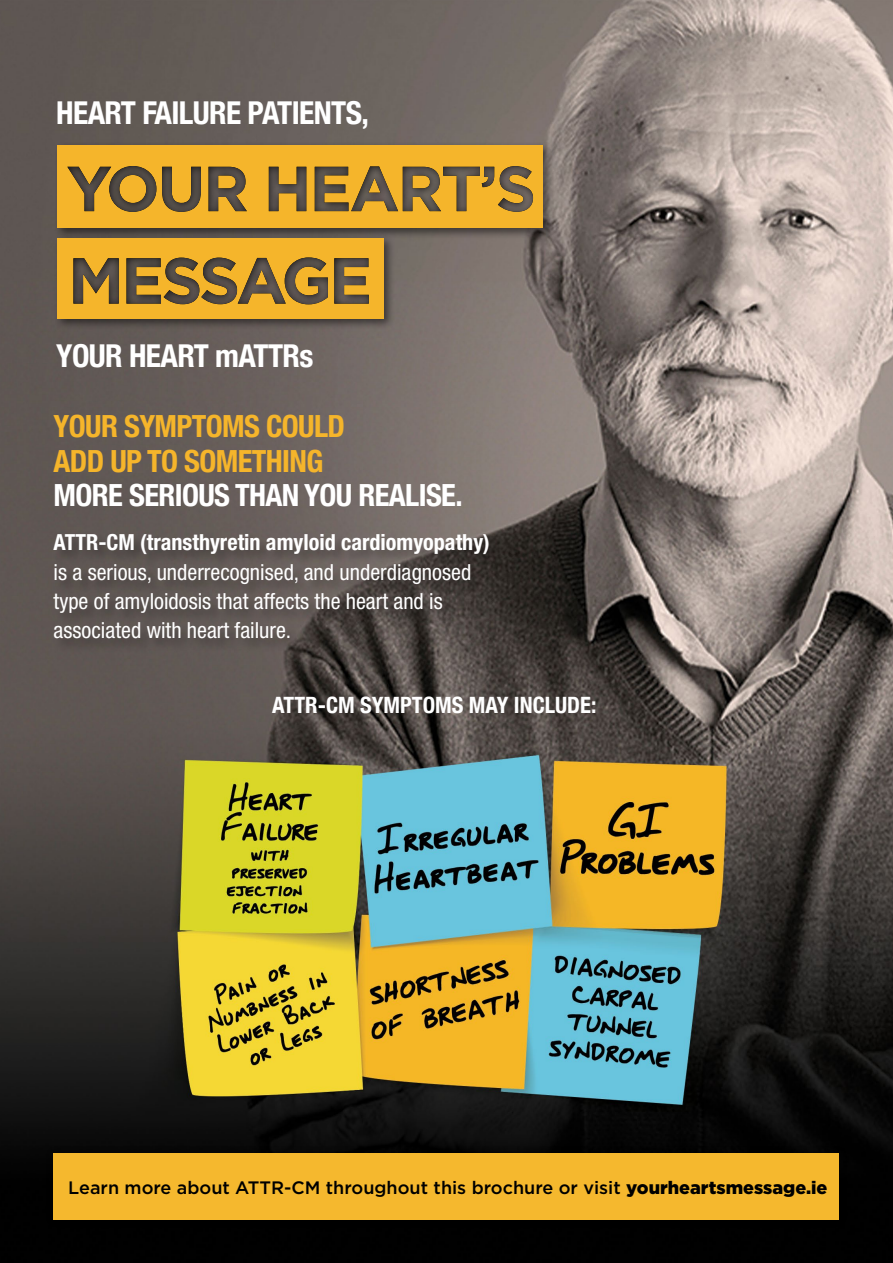
<style>
.page{position:relative;width:893px;height:1263px;background:#fff}
.page>*{position:absolute;margin:0;border:0;box-sizing:border-box;transform-origin:0 0}
.t1{font:700 condensed 31.5px "Helvetica Neue";letter-spacing:-.02em;color:#fff}
.t2{font:700 condensed 30.6px/34.2px "Helvetica Neue";letter-spacing:-.02em;color:#f5b52b}
.t3{font:700 condensed 30.6px "Helvetica Neue";letter-spacing:-.02em;color:#fff}
.t4{font:700 condensed 22.5px "Helvetica Neue";color:#fff}
.t5{font:condensed 22.2px/29.2px "Helvetica Neue LT Std";color:#fff}
.t6{font:700 condensed 22.2px "Helvetica Neue LT Std";color:#fff}
.t7{font:500 18px "Gotham";color:#000}
.s1{font-weight:900}
</style>
<div class="page">
<img style="left:0;top:0;width:893px;height:1263px">
<div style="left:45px;top:1145px;width:803px;height:83px;background:#000"></div>
<div style="left:54px;top:1153px;width:785px;height:67px;background:#f5b82e"></div>
<div style="left:53px;top:533px;width:450px;height:120px;background:#000;opacity:.3"></div>
<div style="left:54px;top:142px;width:501px;height:97px;background:#000;opacity:.5"></div>
<div style="left:58px;top:145px;width:485px;height:83px;background:#f5b52b"></div>
<div style="left:54px;top:234px;width:342px;height:96px;background:#000;opacity:.5"></div>
<div style="left:58px;top:238px;width:326px;height:81px;background:#f5b52b"></div>
<div style="left:60px;top:246px;width:321px;height:58px;background:#000;opacity:.8"></div>
<div style="left:55px;top:156px;width:490px;height:57px;background:#000;opacity:.8"></div>
<h1 class="t1" style="left:56px;top:87px;width:314px">HEART FAILURE PATIENTS,</h1>
<h1 class="t1" style="left:56px;top:329px;width:259px">YOUR HEART mATTRs</h1>
<h2 class="t2" style="left:54px;top:407px;width:293px">YOUR SYMPTOMS COULD<br>ADD UP TO SOMETHING</h2>
<h2 class="t3" style="left:54px;top:469px;width:411px">MORE SERIOUS THAN YOU REALISE.</h2>
<p class="t6" style="left:54px;top:529px;width:438px">ATTR-CM (transthyretin amyloid cardiomyopathy)</p>
<p class="t5" style="left:54px;top:557px;width:419px">is a serious, underrecognised, and underdiagnosed type of amyloidosis that affects the heart and is associated with heart failure.</p>
<p class="t4" style="left:272px;top:686px;width:326px">ATTR-CM SYMPTOMS MAY INCLUDE:</p>
<p class="t7" style="left:68px;top:1176px;width:761px">Learn more about ATTR-CM throughout this brochure or visit <span class="s1">yourheartsmessage.ie</span></p>
</div>
